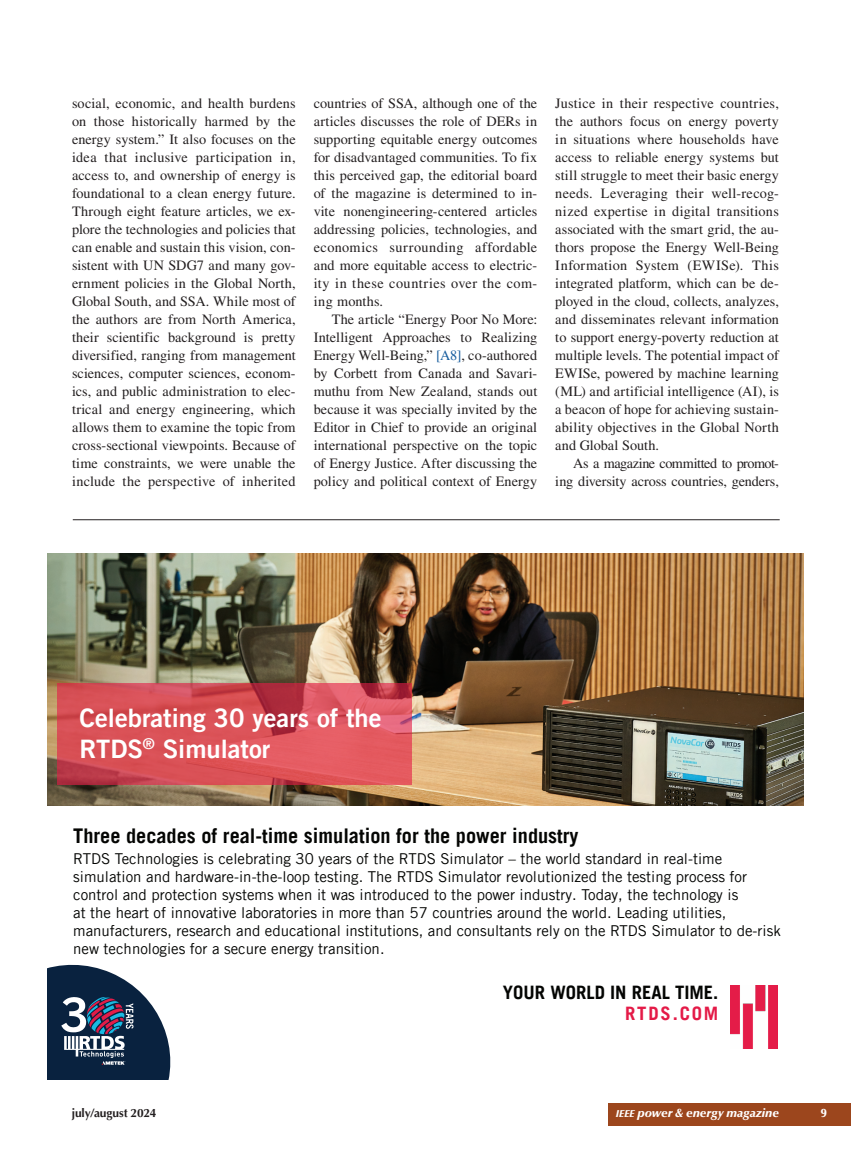
<style>
.page{position:relative;width:851px;height:1161px;background:#fff}
.page>*{position:absolute;margin:0;border:0;box-sizing:border-box;transform-origin:0 0}
.t1{font:25.5px/30.6px "Trade Gothic LT Pro Bd 2";color:#fff}
.t2{font:700 20.25px "Trade Gothic LT Pro";color:#040503}
.t3{font:700 18.6px/21px "Trade Gothic LT Pro";color:#040503;text-align:right}
.t4{font:15px/18px "Trade Gothic LT Pro";color:#040503}
.t5{font:14.25px/18px "Times LT Std";letter-spacing:.005em;color:#231f20;text-align:justify}
.t6{font:14.25px "Times LT Std";letter-spacing:.025em;color:#231f20}
.t7{font:14.25px "Times LT Std";letter-spacing:.03em;color:#231f20}
.t8{font:14.25px "Times LT Std";letter-spacing:.035em;color:#231f20}
.t9{font:14.25px "Times LT Std";letter-spacing:-.035em;color:#231f20}
.t10{font:italic 900 12px "Optima LT Std";letter-spacing:-.005em;color:#fff}
.t11{font:700 12px "Optima LT Std";letter-spacing:-.015em;color:#231f20}
.t12{font:900 12px "Optima LT Std";color:#fff}
.s1{color:#175d9e}
.s2{color:#e41a47}
.s3{font-size:10.05px}
</style>
<div class="page">
<div style="left:608px;top:1103px;width:242px;height:23px;background:#9c461d"></div>
<hr style="left:73px;top:519px;width:706px;height:1px;background:#231f20">
<img style="left:47px;top:554px;width:756px;height:251px">
<img style="left:730px;top:985px;width:47px;height:63px">
<svg style="left:57px;top:683px;width:355px;height:101px;background:#d75058"></svg>
<svg style="left:47px;top:964px;width:124px;height:116px"></svg>
<p class="t5" style="left:72px;top:94px;width:225px">social, economic, and health burdens on those historically harmed by the energy system.” It also focuses on the idea that inclusive participation in, access to, and ownership of energy is foundational to a clean energy future.<br>Through eight feature articles, we ex&shy;plore the technologies and policies that can enable and sustain this vision, con&shy;sistent with UN SDG7 and many gov&shy;ernment policies in the Global North, Global South, and SSA. While most of the authors are from North America, their scientific background is pretty diversified, ranging from management sciences, computer sciences, econom&shy;ics, and public administration to elec&shy;trical and energy engineering, which allows them to examine the topic from cross-sectional viewpoints. Because of time constraints, we were unable the include the perspective of inherited</p>
<p class="t5" style="left:313px;top:94px;width:225px">countries of SSA, although one of the</p>
<p class="t5" style="left:313px;top:112px;width:225px">articles discusses the role of DERs in</p>
<p class="t5" style="left:313px;top:130px;width:225px">supporting equitable energy outcomes</p>
<p class="t5" style="left:313px;top:148px;width:225px">for disadvantaged communities. To fix</p>
<p class="t5" style="left:313px;top:166px;width:225px">this perceived gap, the editorial board</p>
<p class="t5" style="left:313px;top:184px;width:225px">of the magazine is determined to in-</p>
<p class="t5" style="left:313px;top:202px;width:225px">vite nonengineering-centered articles</p>
<p class="t5" style="left:313px;top:220px;width:225px">addressing policies, technologies, and</p>
<p class="t7" style="left:313px;top:239px;width:225px">economics surrounding affordable</p>
<p class="t5" style="left:313px;top:256px;width:225px">and more equitable access to electric-</p>
<p class="t8" style="left:313px;top:275px;width:225px">ity in these countries over the com-</p>
<p class="t5" style="left:313px;top:292px;width:71px">ing months.</p>
<p class="t5" style="left:331px;top:310px;width:207px">The article “Energy Poor No More:</p>
<p class="t5" style="left:313px;top:328px;width:225px">Intelligent Approaches to Realizing</p>
<p class="t5" style="left:313px;top:346px;width:225px">Energy Well-Being,” <span class="s1">[A8]</span>, co-authored</p>
<p class="t5" style="left:313px;top:364px;width:225px">by Corbett from Canada and Savari-</p>
<p class="t5" style="left:313px;top:382px;width:225px">muthu from New Zealand, stands out</p>
<p class="t5" style="left:313px;top:400px;width:225px">because it was specially invited by the</p>
<p class="t5" style="left:313px;top:418px;width:225px">Editor in Chief to provide an original</p>
<p class="t5" style="left:313px;top:436px;width:225px">international perspective on the topic</p>
<p class="t5" style="left:313px;top:454px;width:225px">of Energy Justice. After discussing the</p>
<p class="t5" style="left:313px;top:472px;width:225px">policy and political context of Energy</p>
<p class="t5" style="left:555px;top:94px;width:225px">Justice in their respective countries,</p>
<p class="t5" style="left:555px;top:112px;width:225px">the authors focus on energy poverty</p>
<p class="t5" style="left:555px;top:130px;width:225px">in situations where households have</p>
<p class="t5" style="left:555px;top:148px;width:225px">access to reliable energy systems but</p>
<p class="t5" style="left:555px;top:166px;width:225px">still struggle to meet their basic energy</p>
<p class="t5" style="left:555px;top:184px;width:225px">needs. Leveraging their well-recog-</p>
<p class="t6" style="left:555px;top:203px;width:225px">nized expertise in digital transitions</p>
<p class="t5" style="left:555px;top:220px;width:225px">associated with the smart grid, the au-</p>
<p class="t5" style="left:555px;top:238px;width:225px">thors propose the Energy Well-Being</p>
<p class="t6" style="left:555px;top:257px;width:225px">Information System (EWISe). This</p>
<p class="t5" style="left:555px;top:274px;width:225px">integrated platform, which can be de-</p>
<p class="t5" style="left:555px;top:292px;width:225px">ployed in the cloud, collects, analyzes,</p>
<p class="t5" style="left:555px;top:310px;width:225px">and disseminates relevant information</p>
<p class="t5" style="left:555px;top:328px;width:225px">to support energy-poverty reduction at</p>
<p class="t5" style="left:555px;top:346px;width:225px">multiple levels. The potential impact of</p>
<p class="t5" style="left:555px;top:364px;width:225px">EWISe, powered by machine learning</p>
<p class="t5" style="left:555px;top:382px;width:225px">(ML) and artificial intelligence (AI), is</p>
<p class="t5" style="left:555px;top:400px;width:225px">a beacon of hope for achieving sustain-</p>
<p class="t5" style="left:555px;top:418px;width:225px">ability objectives in the Global North</p>
<p class="t5" style="left:555px;top:436px;width:105px">and Global South.</p>
<p class="t9" style="left:573px;top:455px;width:207px">As a magazine committed to promot-</p>
<p class="t5" style="left:555px;top:472px;width:225px">ing diversity across countries, genders,</p>
<p class="t1" style="left:80px;top:702px;width:303px">Celebrating 30 years of the<br>RTDS<sup>®</sup> Simulator</p>
<p class="t2" style="left:73px;top:823px;width:507px">Three decades of real-time simulation for the power industry</p>
<p class="t4" style="left:73px;top:850px;width:709px">RTDS Technologies is celebrating 30 years of the RTDS Simulator – the world standard in real-time simulation and hardware-in-the-loop testing. The RTDS Simulator revolutionized the testing process for control and protection systems when it was introduced to the power industry. Today, the technology is<br>at the heart of innovative laboratories in more than 57 countries around the world. Leading utilities, manufacturers, research and educational institutions, and consultants rely on the RTDS Simulator to de-risk new technologies for a secure energy transition.</p>
<p class="t3" style="left:503px;top:981px;width:217px">YOUR WORLD IN REAL TIME.<br><span class="s2">RTDS.COM</span></p>
<p class="t11" style="left:72px;top:1106px;width:86px">july/august 2024</p>
<p class="t10" style="left:616px;top:1106px;width:165px"><span class="s3">IEEE</span> power &amp; energy magazine</p>
<p class="t12" style="left:820px;top:1106px;width:7px">9</p>
</div>
